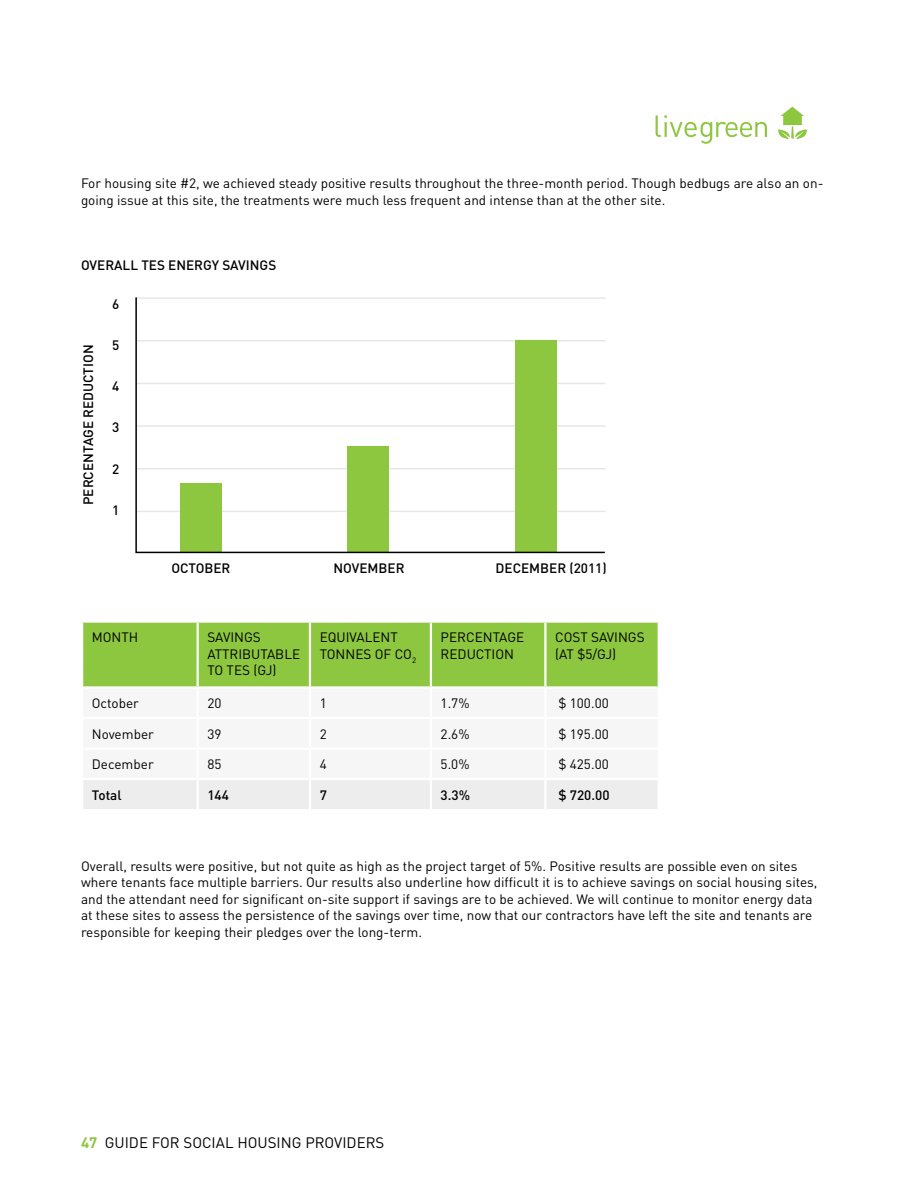
<style>
.page{position:relative;width:918px;height:1188px;background:#fff}
.page>*{position:absolute;margin:0;border:0;box-sizing:border-box;transform-origin:0 0}
.t1{font:15px "DIN";color:#000}
.Body{font:13.5px/16.5px "DIN";color:#000}
.Table_-_Header{font:13.5px/16.5px "DIN";color:#000}
.BINGO{font:500 13.5px "DIN";color:#000}
.Table_-_Body{font:13.5px "DIN";color:#000}
.Table_-_Body-2{font:500 13.5px "DIN";color:#000}
.s1{font-weight:700;color:#8dc63f}
</style>
<div class="page">
<svg style="left:656px;top:115px;width:111px;height:29px"></svg>
<svg style="left:778px;top:107px;width:29px;height:32px"></svg>
<div style="left:83px;top:623px;width:575px;height:63px;background:#8dc63f"></div>
<div style="left:83px;top:780px;width:575px;height:29px;background:#ededee"></div>
<hr style="left:197px;top:623px;width:2px;height:63px;background:#fff">
<hr style="left:309px;top:623px;width:2px;height:63px;background:#fff">
<hr style="left:430px;top:623px;width:2px;height:63px;background:#fff">
<hr style="left:544px;top:623px;width:3px;height:63px;background:#fff">
<hr style="left:197px;top:780px;width:2px;height:29px;background:#fff">
<hr style="left:309px;top:780px;width:2px;height:29px;background:#fff">
<hr style="left:430px;top:780px;width:2px;height:29px;background:#fff">
<hr style="left:544px;top:780px;width:3px;height:29px;background:#fff">
<svg style="left:135px;top:297px;width:471px;height:257px"></svg>
<p class="Body" style="left:81px;top:175px;width:744px">For housing site #2, we achieved steady positive results throughout the three-month period. Though bedbugs are also an on&shy;going issue at this site, the treatments were much less frequent and intense than at the other site.</p>
<p class="BINGO" style="left:81px;top:257px;width:197px">OVERALL TES ENERGY SAVINGS</p>
<p class="BINGO" style="left:80px;top:505px;width:162px;rotate:-90deg">PERCENTAGE REDUCTION</p>
<p class="BINGO" style="left:112px;top:295px;width:9px">6</p>
<p class="BINGO" style="left:112px;top:336px;width:9px">5</p>
<p class="BINGO" style="left:112px;top:378px;width:9px">4</p>
<p class="BINGO" style="left:112px;top:419px;width:9px">3</p>
<p class="BINGO" style="left:112px;top:460px;width:9px">2</p>
<p class="BINGO" style="left:112px;top:502px;width:9px">1</p>
<p class="BINGO" style="left:172px;top:560px;width:60px">OCTOBER</p>
<p class="BINGO" style="left:334px;top:560px;width:72px">NOVEMBER</p>
<p class="BINGO" style="left:496px;top:560px;width:113px">DECEMBER (2011)</p>
<p class="Table_-_Header" style="left:92px;top:629px;width:48px">MONTH</p>
<p class="Table_-_Header" style="left:207px;top:629px;width:94px">SAVINGS<br>ATTRIBUTABLE<br>TO TES (GJ)</p>
<p class="Table_-_Header" style="left:320px;top:629px;width:98px">EQUIVALENT<br>TONNES OF CO<sub>2</sub></p>
<p class="Table_-_Header" style="left:441px;top:629px;width:85px">PERCENTAGE<br>REDUCTION</p>
<p class="Table_-_Header" style="left:555px;top:629px;width:91px">COST SAVINGS (AT $5/GJ)</p>
<p class="Table_-_Body" style="left:92px;top:695px;width:49px">October</p>
<p class="Table_-_Body" style="left:207px;top:695px;width:16px">20</p>
<p class="Table_-_Body" style="left:320px;top:695px;width:9px">1</p>
<p class="Table_-_Body" style="left:441px;top:695px;width:30px">1.7%</p>
<p class="Table_-_Body" style="left:558px;top:695px;width:52px">$ 100.00</p>
<p class="Table_-_Body" style="left:92px;top:725px;width:64px">November</p>
<p class="Table_-_Body" style="left:207px;top:725px;width:16px">39</p>
<p class="Table_-_Body" style="left:320px;top:725px;width:9px">2</p>
<p class="Table_-_Body" style="left:441px;top:725px;width:30px">2.6%</p>
<p class="Table_-_Body" style="left:558px;top:725px;width:52px">$ 195.00</p>
<p class="Table_-_Body" style="left:92px;top:756px;width:63px">December</p>
<p class="Table_-_Body" style="left:207px;top:756px;width:16px">85</p>
<p class="Table_-_Body" style="left:320px;top:756px;width:9px">4</p>
<p class="Table_-_Body" style="left:441px;top:756px;width:30px">5.0%</p>
<p class="Table_-_Body" style="left:558px;top:756px;width:52px">$ 425.00</p>
<p class="Table_-_Body-2" style="left:92px;top:786px;width:31px">Total</p>
<p class="Table_-_Body-2" style="left:207px;top:786px;width:23px">144</p>
<p class="Table_-_Body-2" style="left:320px;top:786px;width:9px">7</p>
<p class="Table_-_Body-2" style="left:441px;top:786px;width:31px">3.3%</p>
<p class="Table_-_Body-2" style="left:558px;top:786px;width:53px">$ 720.00</p>
<p class="Body" style="left:81px;top:857px;width:738px">Overall, results were positive, but not quite as high as the project target of 5%. Positive results are possible even on sites where tenants face multiple barriers. Our results also underline how difficult it is to achieve savings on social housing sites, and the attendant need for significant on-site support if savings are to be achieved. We will continue to monitor energy data at these sites to assess the persistence of the savings over time, now that our contractors have left the site and tenants are responsible for keeping their pledges over the long-term.</p>
<p class="t1" style="left:81px;top:1134px;width:305px"><span class="s1">47</span> GUIDE FOR SOCIAL HOUSING PROVIDERS</p>
</div>
